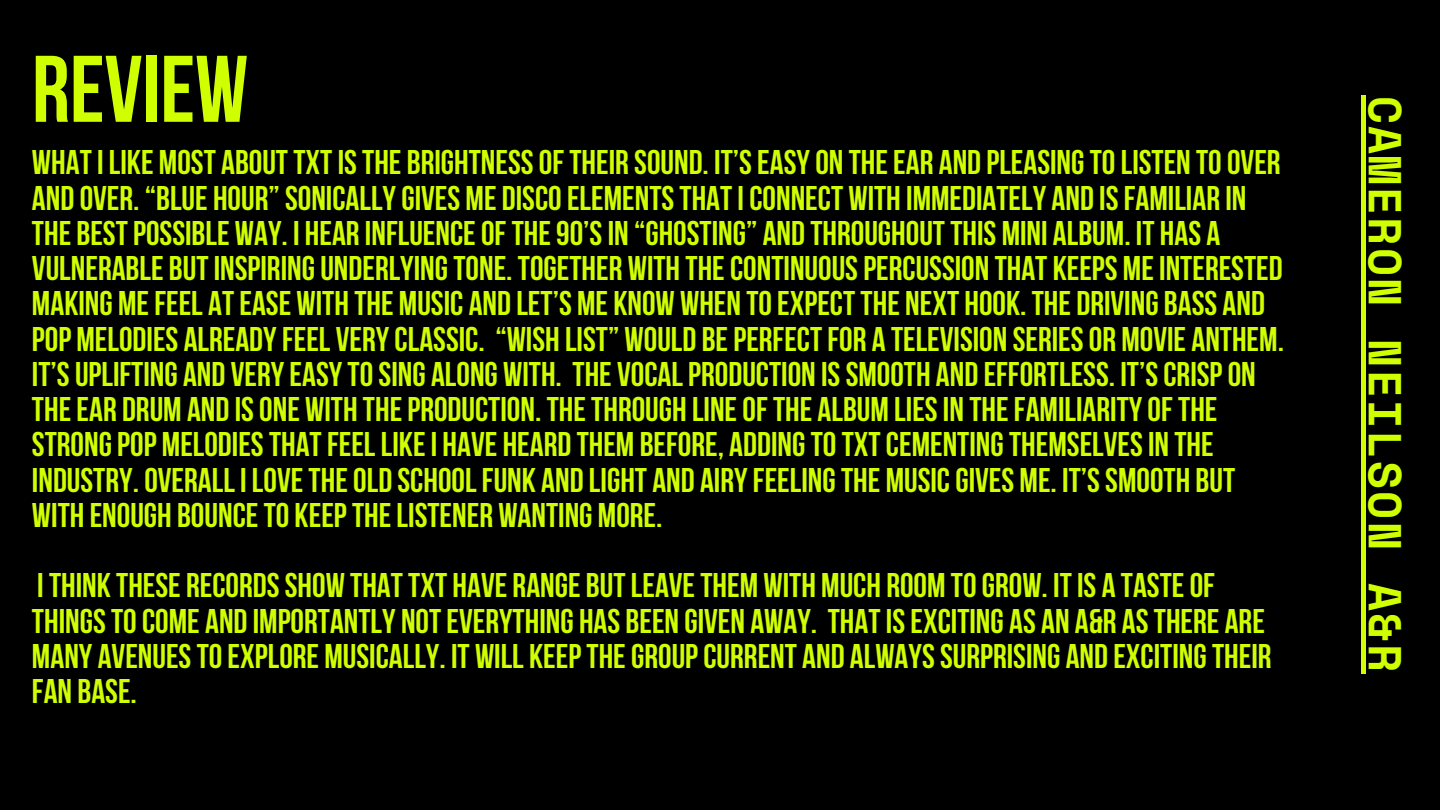
<style>
.page{position:relative;width:1440px;height:810px;background:#000}
.page>*{position:absolute;margin:0;border:0;box-sizing:border-box;transform-origin:0 0}
.t1{font:700 94.3px "Bebas Neue";color:#cfff00}
.t2{font:700 46px "Space Mono";letter-spacing:.05em;color:#cfff00}
.t3{font:700 34.1px/35.2px "Bebas Neue";color:#cfff00}
</style>
<div class="page">
<div style="left:1361px;top:96px;width:5px;height:578px;background:#cfff00"></div>
<p class="t1" style="left:32px;top:51px;width:218px">REVIEW</p>
<p class="t3" style="left:32px;top:148px;width:1254px">WHATI LIKE MOST ABOUTTXTISTHE BRIGHTNESSOFTHEIR SOUND. IT’SEASYON THEEAR AND PLEASINGTOLISTEN TOOVER AND OVER. “BLUE HOUR”SONICALLYGIVES ME DISCOELEMENTSTHATI CONNECT WITH IMMEDIATELY AND ISFAMILIAR IN THE BESTPOSSIBLE WAY. I HEAR INFLUENCEOFTHE90’SIN “GHOSTING” AND THROUGHOUTTHIS MINI ALBUM. IT HAS A VULNERABLE BUTINSPIRINGUNDERLYINGTONE. TOGETHER WITH THECONTINUOUSPERCUSSION THAT KEEPS MEINTERESTED MAKING MEFEEL ATEASE WITH THE MUSIC AND LET’S ME KNOW WHEN TOEXPECTTHE NEXT HOOK. THE DRIVING BASS AND POP MELODIES ALREADYFEEL VERYCLASSIC. “WISH LIST” WOULD BEPERFECTFOR A TELEVISION SERIESOR MOVIE ANTHEM.<br>IT’SUPLIFTING AND VERYEASYTOSING ALONG WITH. THE VOCALPRODUCTION ISSMOOTH AND EFFORTLESS. IT’SCRISPON THEEAR DRUM AND ISONE WITH THEPRODUCTION. THETHROUGH LINEOFTHE ALBUM LIESIN THEFAMILIARITYOFTHE STRONGPOP MELODIESTHATFEELLIKEI HAVE HEARD THEM BEFORE, ADDINGTOTXTCEMENTINGTHEMSELVESIN THE INDUSTRY. OVERALLI LOVETHEOLD SCHOOLFUNK AND LIGHT AND AIRYFEELINGTHE MUSICGIVES ME. IT’SSMOOTH BUT WITH ENOUGH BOUNCETO KEEPTHELISTENER WANTING MORE.</p>
<p class="t3" style="left:32px;top:571px;width:1241px">I THINK THESE RECORDSSHOW THATTXT HAVE RANGE BUTLEAVETHEM WITH MUCH ROOM TOGROW. ITIS A TASTEOF THINGSTOCOME AND IMPORTANTLY NOTEVERYTHING HAS BEEN GIVEN AWAY. THATISEXCITING AS AN A&amp;R ASTHERE ARE MANY AVENUESTOEXPLORE MUSICALLY. IT WILL KEEPTHEGROUPCURRENT AND ALWAYSSURPRISING AND EXCITINGTHEIR FAN BASE.</p>
<p class="t2" style="left:1420px;top:96px;width:578px;rotate:90deg">CAMERON NEILSON A&amp;R</p>
</div>
